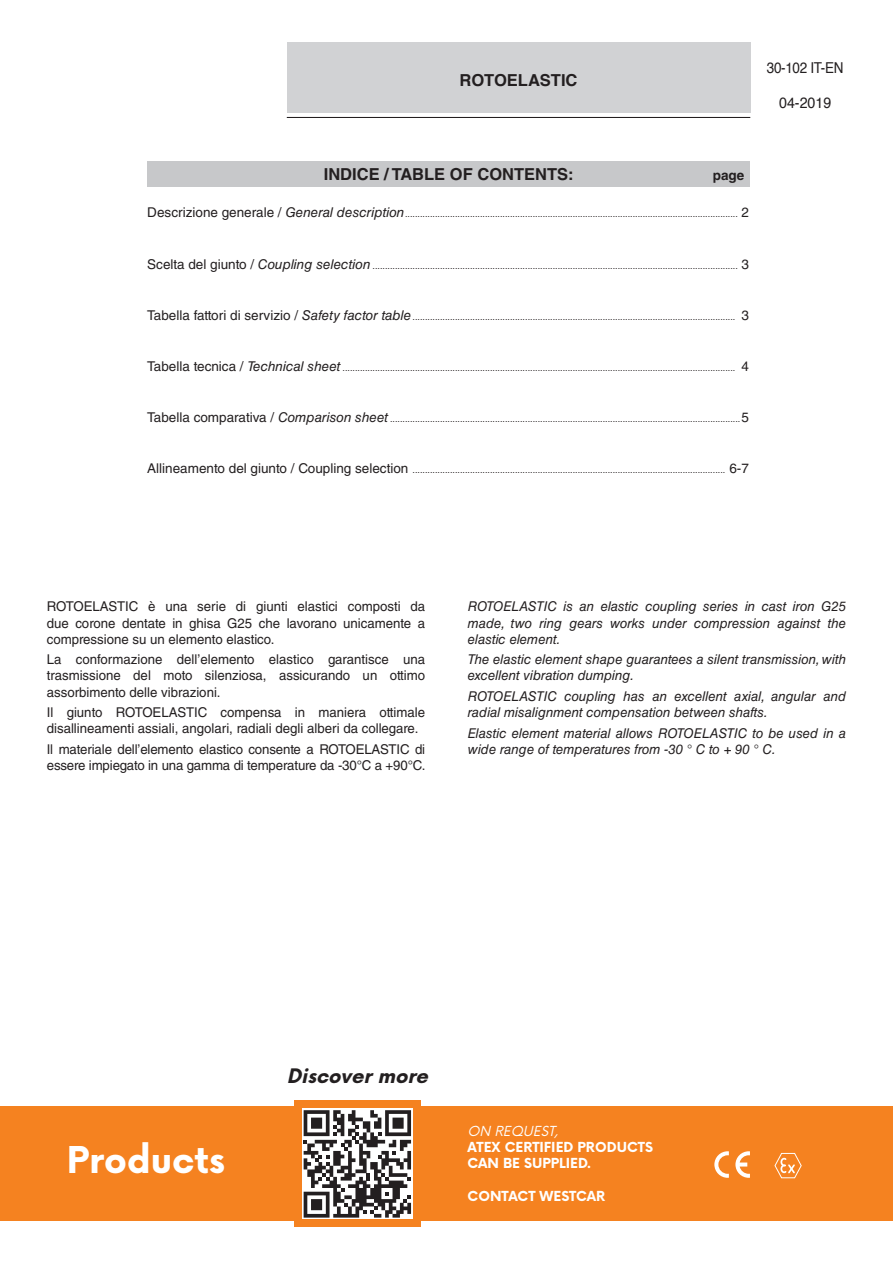
<style>
.page{position:relative;width:893px;height:1263px;background:#fff}
.page>*{position:absolute;margin:0;border:0;box-sizing:border-box;transform-origin:0 0}
.t1{font:700 36px "Now Alt";color:#fff}
.t2{font:italic 700 19.5px "Now Alt";color:#231f20}
.t3{font:700 16.5px "Helvetica LT Std";color:#231f20}
.t4{font:700 16.5px "Helvetica";color:#231f20}
.t5{font:15px "Helvetica";letter-spacing:-.025em;color:#231f20;scale:.9 1}
.t6{font:15px "Helvetica";letter-spacing:-.025em;color:#231f20;scale:.95 1}
.t7{font:13.5px/16.2px "Helvetica LT Std";color:#231f20;text-align:justify}
.t8{font:italic 13.5px/16.2px "Helvetica LT Std";color:#231f20}
.t9{font:700 13.5px/16.2px "Now Alt";color:#fff}
.t10{font:italic 13.5px "Now Alt";color:#fff}
.t11{font:700 13.5px "Helvetica LT Std";color:#231f20}
.t12{font:9px "Helvetica LT Std";color:#231f20}
.s1{font-size:13.5px}
.s2{font-style:italic;font-size:13.5px}
</style>
<div class="page">
<div style="left:287px;top:43px;width:463px;height:70px;background:#d1d2d4"></div>
<hr style="left:287px;top:117px;width:463px;height:1px;background:#231f20">
<div style="left:147px;top:162px;width:602px;height:25px;background:#c7c8ca"></div>
<div style="left:0;top:1106px;width:893px;height:114px;background:#f58220"></div>
<svg style="left:774px;top:1152px;width:28px;height:27px"></svg>
<svg style="left:714px;top:1151px;width:15px;height:27px"></svg>
<svg style="left:735px;top:1151px;width:15px;height:27px"></svg>
<div style="left:294px;top:1101px;width:126px;height:126px;background:#f58220"></div>
<svg style="left:302px;top:1108px;width:111px;height:111px"></svg>
<svg style="left:304px;top:1110px;width:107px;height:107px;background:#8d8b8c"></svg>
<h3 class="t4" style="left:460px;top:70px;width:119px">ROTOELASTIC</h3>
<h3 class="t5" style="left:767px;top:56px;width:87px">30-102 IT-EN</h3>
<h3 class="t6" style="left:779px;top:92px;width:57px">04-2019</h3>
<h3 class="t3" style="left:324px;top:164px;width:251px">INDICE / TABLE OF CONTENTS:</h3>
<h3 class="t11" style="left:713px;top:167px;width:33px">page</h3>
<p class="t12" style="left:147px;top:209px;width:603px"><span class="s1">Descrizione generale /</span> <span class="s2">General description</span>..................................................................................................................................... <span class="s1">2</span></p>
<p class="t12" style="left:147px;top:260px;width:603px"><span class="s1">Scelta del giunto /</span> <span class="s2">Coupling selection</span> .................................................................................................................................................. <span class="s1">3</span></p>
<p class="t12" style="left:147px;top:311px;width:603px"><span class="s1">Tabella fattori di servizio /</span> <span class="s2">Safety factor table</span>................................................................................................................................. <span class="s1">3</span></p>
<p class="t12" style="left:147px;top:362px;width:603px"><span class="s1">Tabella tecnica /</span> <span class="s2">Technical sheet</span> ............................................................................................................................................................. <span class="s1">4</span></p>
<p class="t12" style="left:147px;top:413px;width:603px"><span class="s1">Tabella comparativa /</span> <span class="s2">Comparison sheet</span> ............................................................................................................................................<span class="s1">5</span></p>
<p class="t12" style="left:147px;top:464px;width:603px"><span class="s1">Allineamento del giunto / Coupling selection</span> ............................................................................................................................. <span class="s1">6-7</span></p>
<h3 class="t7" style="left:47px;top:598px;width:380px">ROTOELASTIC è una serie di giunti elastici composti da due corone dentate in ghisa G25 che lavorano unicamente a compressione su un elemento elastico.</h3>
<h3 class="t7" style="left:47px;top:651px;width:380px">La conformazione dell’elemento elastico garantisce una trasmissione del moto silenziosa, assicurando un ottimo assorbimento delle vibrazioni.</h3>
<h3 class="t7" style="left:47px;top:704px;width:380px">Il giunto ROTOELASTIC compensa in maniera ottimale disallineamenti assiali, angolari, radiali degli alberi da collegare.</h3>
<h3 class="t7" style="left:47px;top:741px;width:380px">Il materiale dell’elemento elastico consente a ROTOELASTIC di essere impiegato in una gamma di temperature da -30°C a +90°C.</h3>
<h3 class="t8" style="left:468px;top:598px;width:380px;text-align:justify">ROTOELASTIC is an elastic coupling series in cast iron G25 made, two ring gears works under compression against the elastic element.</h3>
<h3 class="t8" style="left:468px;top:651px;width:380px">The elastic element shape guarantees a silent transmission, with excellent vibration dumping.</h3>
<h3 class="t8" style="left:468px;top:688px;width:380px">ROTOELASTIC coupling has an excellent axial, angular and radial misalignment compensation between shafts.</h3>
<h3 class="t8" style="left:468px;top:725px;width:380px">Elastic element material allows ROTOELASTIC to be used in a wide range of temperatures from -30 ° C to + 90 ° C.</h3>
<h1 class="t1" style="left:67px;top:1133px;width:160px">Products</h1>
<h2 class="t2" style="left:287px;top:1062px;width:149px">Discovermore</h2>
<h3 class="t10" style="left:468px;top:1120px;width:95px">ON REQUEST,</h3>
<h3 class="t9" style="left:468px;top:1139px;width:187px">ATEX CERTIFIED PRODUCTS<br>CAN BE SUPPLIED.</h3>
<h3 class="t9" style="left:468px;top:1187px;width:139px">CONTACT WESTCAR</h3>
</div>
